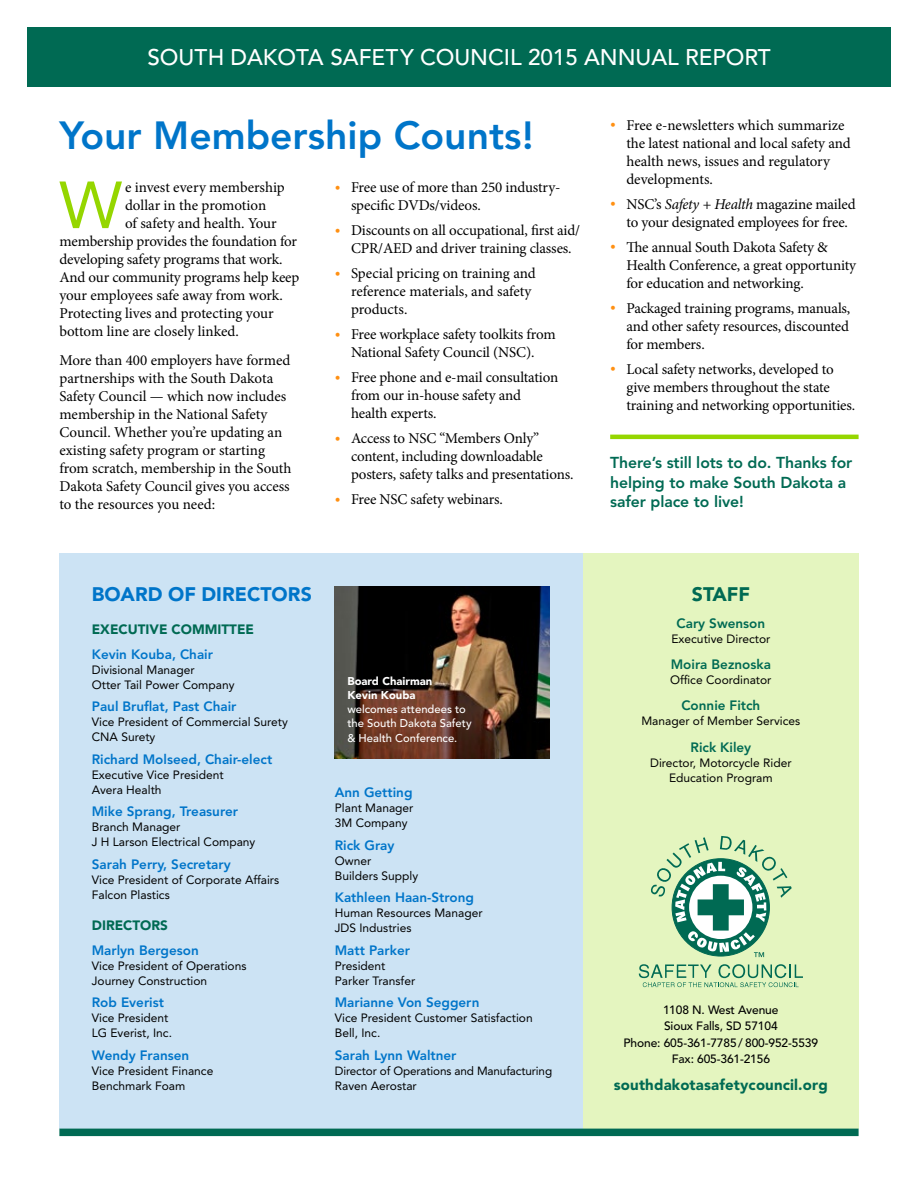
<style>
.page{position:relative;width:918px;height:1188px;background:#fff}
.page>*{position:absolute;margin:0;border:0;box-sizing:border-box;transform-origin:0 0}
.t1{font:65.85px "Avenir LT Std";color:#95d600}
.t2{font:800 39px "Avenir LT Std";color:#0075c9}
.t3{font:500 22.5px "Avenir LT Std";color:#fff}
.t4{font:900 19.5px "Avenir LT Std";color:#0075c9}
.t5{font:900 19.5px "Avenir LT Std";color:#006a53}
.t6{font:800 15.75px/19.5px "Avenir LT Std";letter-spacing:-.005em;color:#006a53}
.t7{font:15px/18px "Minion Pro";letter-spacing:-.01em;color:#000}
.t8{font:900 15px "Avenir LT Std";letter-spacing:.01em;color:#006a53}
.t9{font:800 13.5px "Avenir LT Std";color:#0075c9}
.t10{font:800 13.5px "Avenir LT Std";color:#006a53}
.t11{font:900 13.5px "Avenir LT Std";color:#006a53}
.t12{font:12px/15px "Avenir LT Std";color:#000}
.t13{font:500 12px/16.5px "Avenir LT Std";letter-spacing:-.01em;color:#000;text-align:center}
.t14{font:11.85px "Avenir LT Std";letter-spacing:-.01em;color:#000}
.t15{font:500 11.25px/14.2px "Avenir LT Std";color:#fff}
.t16{font:900 11.25px/14.2px "Avenir LT Std";color:#fff}
.s1{color:#ff9012}
.s2{font-style:italic}
</style>
<div class="page">
<div style="left:59px;top:554px;width:524px;height:575px;background:#cce3f4"></div>
<div style="left:583px;top:554px;width:276px;height:575px;background:#e4f5bf"></div>
<div style="left:59px;top:1129px;width:800px;height:7px;background:#006a53"></div>
<div style="left:27px;top:27px;width:864px;height:59px;background:#006a53"></div>
<img style="left:335px;top:586px;width:215px;height:172px">
<svg style="left:639px;top:964px;width:164px;height:23px"></svg>
<svg style="left:651px;top:836px;width:141px;height:121px"></svg>
<hr style="left:610px;top:435px;width:249px;height:4px;background:#95d600">
<h3 class="t3" style="left:147px;top:44px;width:625px">SOUTH DAKOTA SAFETY COUNCIL 2015 ANNUAL REPORT</h3>
<h2 class="t2" style="left:59px;top:112px;width:476px">Your Membership Counts!</h2>
<h1 class="t1" style="left:59px;top:167px;width:65px">W</h1>
<p class="t7" style="left:125px;top:178px;width:161px">e invest every membership</p>
<p class="t7" style="left:125px;top:196px;width:143px">dollar in the promotion</p>
<p class="t7" style="left:125px;top:214px;width:153px">of safety and health. Your</p>
<p class="t7" style="left:59px;top:232px;width:239px">membership provides the foundation for</p>
<p class="t7" style="left:59px;top:250px;width:225px">developing safety programs that work.</p>
<p class="t7" style="left:59px;top:268px;width:241px">And our community programs help keep</p>
<p class="t7" style="left:59px;top:286px;width:225px">your employees safe away from work.</p>
<p class="t7" style="left:59px;top:304px;width:216px">Protecting lives and protecting your</p>
<p class="t7" style="left:59px;top:322px;width:181px">bottom line are closely linked.</p>
<p class="t7" style="left:59px;top:351px;width:234px">More than 400 employers have formed partnerships with the South Dakota Safety Council — which now includes membership in the National Safety Council. Whether you’re updating an existing safety program or starting from scratch, membership in the South Dakota Safety Council gives you access to the resources you need:</p>
<p class="t7" style="left:351px;top:178px;width:211px;text-indent:-16px"><span class="s1">•</span> Free use of more than 250 industry&shy;specific DVDs/videos.</p>
<p class="t7" style="left:335px;top:221px;width:247px;text-align:center"><span class="s1">•</span> Discounts on all occupational, first aid/<br>CPR/AED and driver training classes.</p>
<p class="t7" style="left:351px;top:264px;width:186px;text-indent:-16px"><span class="s1">•</span> Special pricing on training and reference materials, and safety products.</p>
<p class="t7" style="left:335px;top:325px;width:222px;text-align:center"><span class="s1">•</span> Free workplace safety toolkits from<br>National Safety Council (NSC).</p>
<p class="t7" style="left:351px;top:368px;width:209px;text-indent:-16px"><span class="s1">•</span> Free phone and e-mail consultation from our in-house safety and health experts.</p>
<p class="t7" style="left:351px;top:430px;width:224px;text-indent:-16px"><span class="s1">•</span> Access to NSC “Members Only” content, including downloadable posters, safety talks and presentations.</p>
<p class="t7" style="left:335px;top:491px;width:170px"><span class="s1">•</span> Free NSC safety webinars.</p>
<p class="t7" style="left:626px;top:116px;width:226px;text-indent:-16px"><span class="s1">•</span> Free e-newsletters which summarize the latest national and local safety and health news, issues and regulatory developments.</p>
<p class="t7" style="left:610px;top:195px;width:247px;text-align:center"><span class="s1">•</span> NSC’s <span class="s2">Safety + Health</span> magazine mailed to your designated employees for free.</p>
<p class="t7" style="left:626px;top:238px;width:231px;text-indent:-16px"><span class="s1">•</span> The annual South Dakota Safety &amp;<br>Health Conference, a great opportunity for education and networking.</p>
<p class="t7" style="left:626px;top:299px;width:226px;text-align:justify;text-indent:-16px"><span class="s1">•</span> Packaged training programs, manuals, and other safety resources, discounted for members.</p>
<p class="t7" style="left:626px;top:360px;width:230px;text-indent:-16px"><span class="s1">•</span> Local safety networks, developed to give members throughout the state training and networking opportunities.</p>
<p class="t6" style="left:610px;top:453px;width:244px">There’s still lots to do. Thanks for helping to make South Dakota a safer place to live!</p>
<h3 class="t4" style="left:92px;top:583px;width:222px">BOARD OF DIRECTORS</h3>
<h3 class="t5" style="left:692px;top:583px;width:60px">STAFF</h3>
<p class="t10" style="left:677px;top:615px;width:90px">Cary Swenson</p>
<p class="t12" style="left:671px;top:631px;width:100px">Executive Director</p>
<p class="t10" style="left:671px;top:656px;width:102px">Moira Beznoska</p>
<p class="t12" style="left:670px;top:672px;width:103px">Office Coordinator</p>
<p class="t10" style="left:681px;top:698px;width:81px">Connie Fitch</p>
<p class="t12" style="left:641px;top:714px;width:160px">Manager of Member Services</p>
<p class="t10" style="left:691px;top:739px;width:62px">Rick Kiley</p>
<p class="t12" style="left:650px;top:755px;width:143px;text-align:center">Director, Motorcycle Rider<br>Education Program</p>
<p class="t9" style="left:335px;top:785px;width:79px">Ann Getting</p>
<p class="t12" style="left:335px;top:801px;width:80px">Plant Manager<br>3M Company</p>
<p class="t9" style="left:335px;top:837px;width:61px">Rick Gray</p>
<p class="t12" style="left:335px;top:853px;width:85px">Owner<br>Builders Supply</p>
<p class="t9" style="left:335px;top:890px;width:141px">Kathleen Haan-Strong</p>
<p class="t12" style="left:335px;top:906px;width:149px">Human Resources Manager<br>JDS Industries</p>
<p class="t9" style="left:335px;top:942px;width:77px">Matt Parker</p>
<p class="t12" style="left:335px;top:958px;width:82px">President<br>Parker Transfer</p>
<p class="t9" style="left:335px;top:995px;width:146px">Marianne Von Seggern</p>
<p class="t12" style="left:335px;top:1011px;width:199px">Vice President Customer Satisfaction<br>Bell, Inc.</p>
<p class="t9" style="left:335px;top:1047px;width:123px">Sarah Lynn Waltner</p>
<p class="t14" style="left:335px;top:1064px;width:219px">Director of Operations and Manufacturing</p>
<p class="t12" style="left:335px;top:1078px;width:84px">Raven Aerostar</p>
<p class="t11" style="left:92px;top:621px;width:164px">EXECUTIVE COMMITTEE</p>
<p class="t9" style="left:92px;top:646px;width:123px">Kevin Kouba, Chair</p>
<p class="t12" style="left:92px;top:662px;width:144px">Divisional Manager<br>Otter Tail Power Company</p>
<p class="t9" style="left:92px;top:698px;width:146px">Paul Bruflat, Past Chair</p>
<p class="t12" style="left:92px;top:715px;width:198px">Vice President of Commercial Surety<br>CNA Surety</p>
<p class="t9" style="left:92px;top:751px;width:182px">Richard Molseed, Chair-elect</p>
<p class="t12" style="left:92px;top:767px;width:133px">Executive Vice President<br>Avera Health</p>
<p class="t9" style="left:92px;top:804px;width:148px">Mike Sprang, Treasurer</p>
<p class="t12" style="left:92px;top:820px;width:165px">Branch Manager<br>J H Larson Electrical Company</p>
<p class="t9" style="left:92px;top:856px;width:141px">Sarah Perry, Secretary</p>
<p class="t12" style="left:92px;top:872px;width:189px">Vice President of Corporate Affairs<br>Falcon Plastics</p>
<p class="t11" style="left:92px;top:917px;width:78px">DIRECTORS</p>
<p class="t9" style="left:92px;top:942px;width:108px">Marlyn Bergeson</p>
<p class="t12" style="left:92px;top:958px;width:156px">Vice President of Operations<br>Journey Construction</p>
<p class="t9" style="left:92px;top:995px;width:74px">Rob Everist</p>
<p class="t12" style="left:92px;top:1011px;width:82px">Vice President<br>LG Everist, Inc.</p>
<p class="t9" style="left:92px;top:1047px;width:99px">Wendy Fransen</p>
<p class="t12" style="left:92px;top:1063px;width:123px">Vice President Finance<br>Benchmark Foam</p>
<p class="t16" style="left:347px;top:674px;width:86px">Board Chairman<br>Kevin Kouba</p>
<p class="t15" style="left:347px;top:702px;width:126px">welcomes attendees to the South Dakota Safety &amp; Health Conference.</p>
<p class="t13" style="left:624px;top:1001px;width:196px">1108 N. West Avenue<br>Sioux Falls, SD 57104<br>Phone: 605-361-7785 / 800-952-5539<br>Fax: 605-361-2156</p>
<p class="t8" style="left:614px;top:1075px;width:216px">southdakotasafetycouncil.org</p>
</div>
